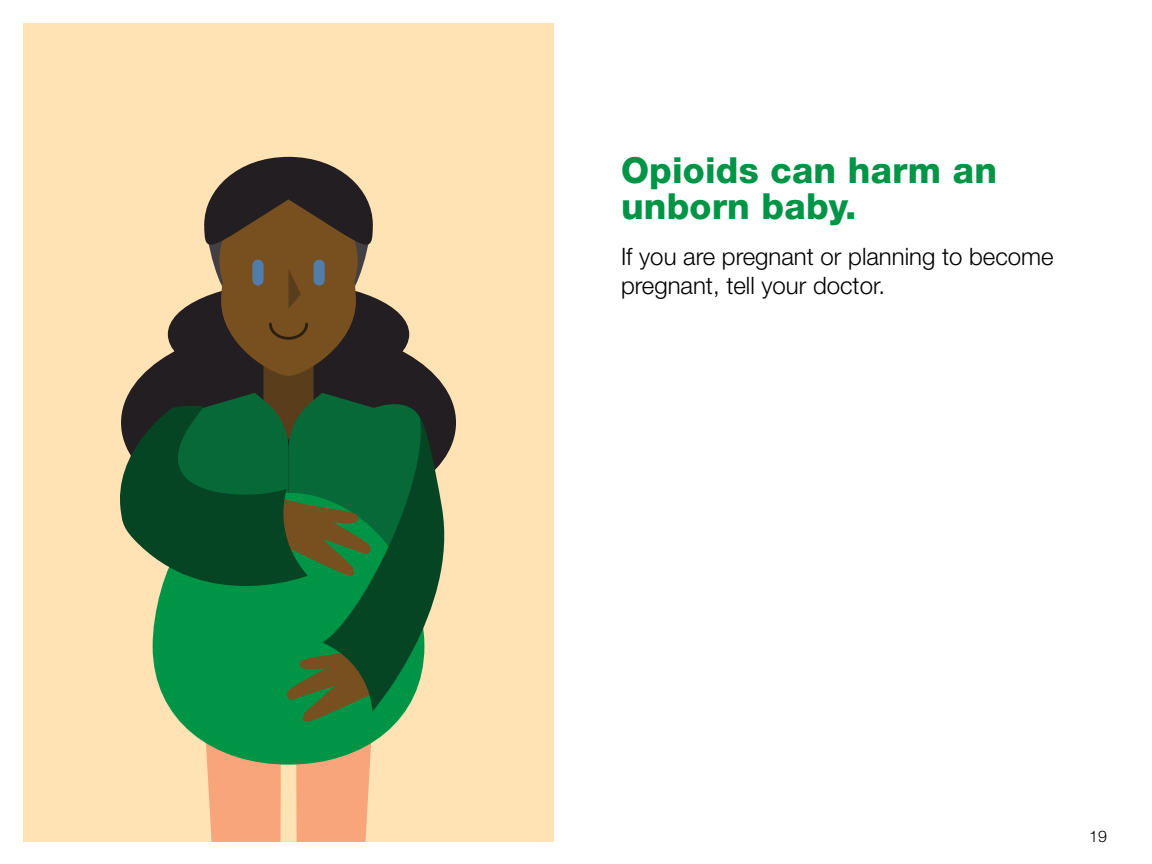
<style>
.page{position:relative;width:1152px;height:864px;background:#fff}
.page>*{position:absolute;margin:0;border:0;box-sizing:border-box;transform-origin:0 0}
.Body__Helv_45_12_14{font:800 36px/36px "Helvetica Neue LT Pro";letter-spacing:.005em;color:#009447}
.Body__Helv_45_12_14-2{font:300 24px/28.8px "Helvetica Neue LT Pro";color:#000}
.t1{font:300 16px "Helvetica Neue LT Pro";color:#000}
</style>
<div class="page">
<div style="left:23px;top:23px;width:531px;height:819px;background:#ffe3b5"></div>
<div style="left:121px;top:325px;width:335px;height:195px;background:#231e21;border-radius:50%"></div>
<div style="left:168px;top:282px;width:241px;height:104px;background:#231e21;border-radius:50%"></div>
<div style="left:264px;top:323px;width:50px;height:116px;background:#5a3e1c;border-radius:25px"></div>
<svg style="left:204px;top:157px;width:169px;height:219px"></svg>
<div style="left:252px;top:260px;width:12px;height:26px;background:#507da9;border-radius:6px"></div>
<div style="left:314px;top:260px;width:11px;height:26px;background:#507da9;border-radius:6px"></div>
<svg style="left:153px;top:626px;width:253px;height:116px;fill:#009447"></svg>
<svg style="left:204px;top:645px;width:178px;height:197px;background:#7ea064"></svg>
<svg style="left:322px;top:417px;width:134px;height:294px"></svg>
<svg style="left:153px;top:388px;width:271px;height:238px;background:#135f31"></svg>
<svg style="left:120px;top:404px;width:188px;height:212px;background:#1f6539"></svg>
<p class="Body__Helv_45_12_14" style="left:621px;top:152px;width:378px">Opioids can harm an unborn baby.</p>
<p class="Body__Helv_45_12_14-2" style="left:621px;top:242px;width:434px">If you are pregnant or planning to become pregnant, tell your doctor.</p>
<p class="t1" style="left:1089px;top:826px;width:19px">19</p>
</div>
